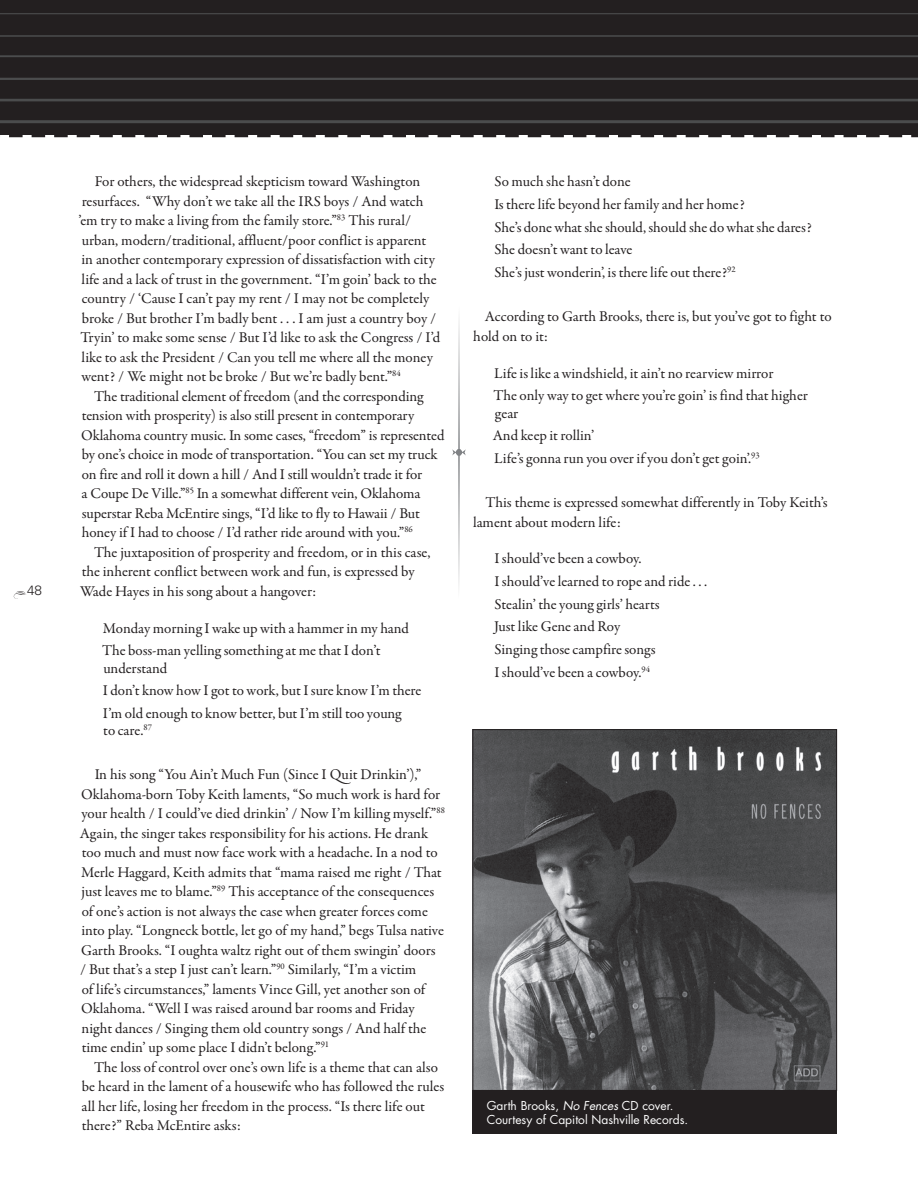
<style>
.page{position:relative;width:918px;height:1188px;background:#fff}
.page>*{position:absolute;margin:0;border:0;box-sizing:border-box;transform-origin:0 0}
.t1{font:15px/19.5px "Garamond Premr Pro";letter-spacing:-.005em;color:#231f20}
.t2{font:300 13.5px "Univers LT Std";color:#231f20}
.t3{font:12px/13.5px "Futura";color:#fff}
.s1{font-style:italic}
</style>
<div class="page">
<div style="left:0;top:0;width:918px;height:135px;background:#231f20"></div>
<svg style="left:9px;top:135px;width:909px;height:2px"></svg>
<hr style="left:0;top:13px;width:918px;height:1px;background:#4b4c4d">
<hr style="left:0;top:35px;width:918px;height:2px;background:#4b4c4d">
<hr style="left:0;top:55px;width:918px;height:2px;background:#4b4c4d">
<hr style="left:0;top:78px;width:918px;height:2px;background:#4b4c4d">
<hr style="left:0;top:99px;width:918px;height:2px;background:#4b4c4d">
<hr style="left:0;top:120px;width:918px;height:3px;background:#4b4c4d">
<svg style="left:14px;top:591px;width:12px;height:8px"></svg>
<svg style="left:453px;top:320px;width:12px;height:266px"></svg>
<img style="left:474px;top:731px;width:361px;height:358px">
<div style="left:472px;top:729px;width:365px;height:362px;border:1px solid #231f20"></div>
<div style="left:472px;top:1091px;width:365px;height:43px;background:#231f20"></div>
<p class="t2" style="left:27px;top:582px;width:17px">48</p>
<p class="t1" style="left:78px;top:172px;width:363px;text-indent:16px">For others, the widespread skepticism toward Washington resurfaces. “Why don’t we take all the IRS boys / And watch ’em try to make a living from the family store.”<sup>83</sup> This rural/ urban, modern/traditional, affluent/poor conflict is apparent<br>in another contemporary expression of dissatisfaction with city life and a lack of trust in the government. “I’m goin’ back to the country / ‘Cause I can’t pay my rent / I may not be completely broke / But brother I’m badly bent . . . I am just a country boy / Tryin’ to make some sense / But I’d like to ask the Congress / I’d like to ask the President / Can you tell me where all the money went? / We might not be broke / But we’re badly bent.”<sup>84</sup></p>
<p class="t1" style="left:81px;top:387px;width:365px;text-indent:13px">The traditional element of freedom (and the corresponding tension with prosperity) is also still present in contemporary Oklahoma country music. In some cases, “freedom” is represented by one’s choice in mode of transportation. “You can set my truck on fire and roll it down a hill / And I still wouldn’t trade it for<br>a Coupe De Ville.”<sup>85</sup> In a somewhat different vein, Oklahoma superstar Reba McEntire sings, “I’d like to fly to Hawaii / But honey if I had to choose / I’d rather ride around with you.”<sup>86</sup></p>
<p class="t1" style="left:80px;top:543px;width:352px;text-indent:14px">The juxtaposition of prosperity and freedom, or in this case, the inherent conflict between work and fun, is expressed by<br>Wade Hayes in his song about a hangover:</p>
<p class="t1" style="left:103px;top:619px;width:308px">Monday morning I wake up with a hammer in my hand</p>
<p class="t1" style="left:102px;top:642px;width:280px;line-height:17.2px">The boss-man yelling something at me that I don’t understand</p>
<p class="t1" style="left:103px;top:681px;width:320px">I don’t know how I got to work, but I sure know I’m there</p>
<p class="t1" style="left:103px;top:705px;width:300px;line-height:17.2px">I’m old enough to know better, but I’m still too young to care.<sup>87</sup></p>
<p class="t1" style="left:80px;top:765px;width:367px;text-indent:15px">In his song “You Ain’t Much Fun (Since I Quit Drinkin’),” Oklahoma-born Toby Keith laments, “So much work is hard for your health / I could’ve died drinkin’ / Now I’m killing myself.”<sup>88<br></sup>Again, the singer takes responsibility for his actions. He drank too much and must now face work with a headache. In a nod to Merle Haggard, Keith admits that “mama raised me right / That just leaves me to blame.”<sup>89</sup> This acceptance of the consequences of one’s action is not always the case when greater forces come into play. “Longneck bottle, let go of my hand,” begs Tulsa native Garth Brooks. “I oughta waltz right out of them swingin’ doors<br>/ But that’s a step I just can’t learn.”<sup>90</sup> Similarly, “I’m a victim<br>of life’s circumstances,” laments Vince Gill, yet another son of Oklahoma. “Well I was raised around bar rooms and Friday night dances / Singing them old country songs / And half the time endin’ up some place I didn’t belong.”<sup>91</sup></p>
<p class="t1" style="left:82px;top:1058px;width:364px;text-indent:12px">The loss of control over one’s own life is a theme that can also be heard in the lament of a housewife who has followed the rules all her life, losing her freedom in the process. “Is there life out there?” Reba McEntire asks:</p>
<p class="t1" style="left:494px;top:171px;width:319px;line-height:22.6px">So much she hasn’t done<br>Is there life beyond her family and her home?<br>She’s done what she should, should she do what she dares?<br>She doesn’t want to leave<br>She’s just wonderin’, is there life out there?<sup>92</sup></p>
<p class="t1" style="left:473px;top:307px;width:360px;text-indent:12px">According to Garth Brooks, there is, but you’ve got to fight to hold on to it:</p>
<p class="t1" style="left:494px;top:364px;width:281px">Life is like a windshield, it ain’t no rearview mirror</p>
<p class="t1" style="left:494px;top:387px;width:316px;line-height:17.2px">The only way to get where you’re goin’ is find that higher gear</p>
<p class="t1" style="left:493px;top:424px;width:268px;line-height:22.6px">And keep it rollin’<br>Life’s gonna run you over if you don’t get goin’.<sup>93</sup></p>
<p class="t1" style="left:473px;top:493px;width:356px;text-indent:12px">This theme is expressed somewhat differently in Toby Keith’s lament about modern life:</p>
<p class="t1" style="left:494px;top:548px;width:215px;line-height:22.6px">I should’ve been a cowboy.<br>I should’ve learned to rope and ride . . .<br>Stealin’ the young girls’ hearts<br>Just like Gene and Roy<br>Singing those campfire songs<br>I should’ve been a cowboy.<sup>94</sup></p>
<p class="t3" style="left:487px;top:1099px;width:203px">Garth Brooks, <span class="s1">No Fences</span> CD cover.<br>Courtesy of Capitol Nashville Records.</p>
</div>
